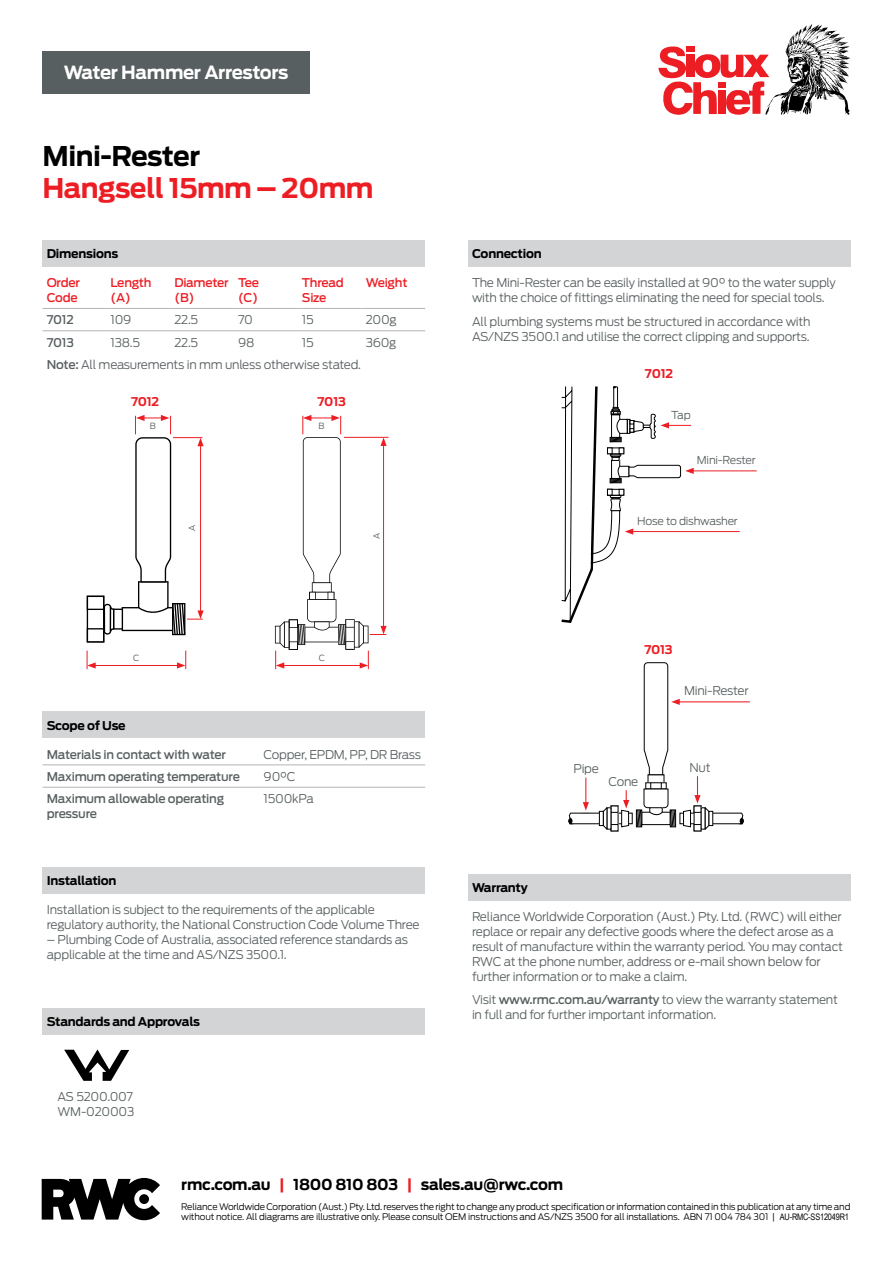
<style>
.page{position:relative;width:893px;height:1263px;background:#fff}
.page>*{position:absolute;margin:0;border:0;box-sizing:border-box;transform-origin:0 0}
.t1{font:700 27px "Antenna";letter-spacing:-.02em;color:#ed1d24}
.t2{font:700 27px "Antenna";letter-spacing:-.02em;color:#000}
.t3{font:700 18px "Antenna";letter-spacing:-.02em;color:#fff}
.t4{font:700 15px "Antenna";letter-spacing:-.02em;color:#000}
.t5{font:300 12px/15px "Antenna";letter-spacing:-.02em;color:#585f60}
.t6{font:500 12px/15px "Antenna";letter-spacing:-.02em;color:#585f60}
.t7{font:700 12px "Antenna";letter-spacing:-.02em;color:#000}
.t8{font:500 12px/15px "Antenna";letter-spacing:-.02em;color:#ed1d24}
.t9{font:700 12px "Antenna";letter-spacing:-.02em;color:#ed1d24}
.t10{font:300 10.95px "Antenna";letter-spacing:-.02em;color:#585f60}
.t11{font:300 9px/10.5px "Antenna";letter-spacing:-.02em;color:#000}
.t12{font:300 8.55px "Antenna";color:#585f60}
.s1{font-weight:500}
.s2{color:#ed1d24}
.s3{font-family:"Arial Narrow";font-weight:400}
</style>
<div class="page">
<svg style="left:658px;top:24px;width:192px;height:91px"></svg>
<div style="left:43px;top:51px;width:267px;height:42px;background:#585f60"></div>
<svg style="left:42px;top:1178px;width:118px;height:42px"></svg>
<div style="left:43px;top:1008px;width:382px;height:26px;background:#d3d4d5"></div>
<svg style="left:64px;top:1049px;width:65px;height:32px"></svg>
<div style="left:43px;top:867px;width:382px;height:27px;background:#d3d4d5"></div>
<div style="left:43px;top:712px;width:382px;height:26px;background:#d3d4d5"></div>
<hr style="left:43px;top:765px;width:216px;height:1px;background:#b2b5b6">
<hr style="left:259px;top:765px;width:166px;height:1px;background:#b2b5b6">
<hr style="left:43px;top:787px;width:216px;height:1px;background:#b2b5b6">
<hr style="left:259px;top:787px;width:166px;height:1px;background:#b2b5b6">
<div style="left:468px;top:874px;width:382px;height:26px;background:#d3d4d5"></div>
<div style="left:468px;top:240px;width:382px;height:27px;background:#d3d4d5"></div>
<hr style="left:691px;top:470px;width:66px;height:1px;background:#ed1d24">
<hr style="left:631px;top:531px;width:109px;height:1px;background:#ed1d24">
<svg style="left:561px;top:386px;width:133px;height:237px"></svg>
<div style="left:611px;top:824px;width:7px;height:7px;border:1px solid #000"></div>
<div style="left:694px;top:824px;width:7px;height:7px;border:1px solid #000"></div>
<hr style="left:677px;top:701px;width:73px;height:1px;background:#ed1d24">
<svg style="left:568px;top:662px;width:177px;height:168px"></svg>
<div style="left:43px;top:240px;width:382px;height:27px;background:#d3d4d5"></div>
<hr style="left:43px;top:308px;width:63px;height:1px;background:#b2b5b6">
<hr style="left:106px;top:308px;width:64px;height:1px;background:#b2b5b6">
<hr style="left:170px;top:308px;width:64px;height:1px;background:#b2b5b6">
<hr style="left:43px;top:331px;width:63px;height:1px;background:#b2b5b6">
<hr style="left:106px;top:331px;width:64px;height:1px;background:#b2b5b6">
<hr style="left:170px;top:331px;width:64px;height:1px;background:#b2b5b6">
<hr style="left:234px;top:331px;width:64px;height:1px;background:#b2b5b6">
<hr style="left:298px;top:331px;width:63px;height:1px;background:#b2b5b6">
<hr style="left:361px;top:331px;width:64px;height:1px;background:#b2b5b6">
<hr style="left:234px;top:308px;width:64px;height:1px;background:#b2b5b6">
<hr style="left:298px;top:308px;width:63px;height:1px;background:#b2b5b6">
<hr style="left:361px;top:308px;width:64px;height:1px;background:#b2b5b6">
<svg style="left:87px;top:415px;width:117px;height:227px"></svg>
<hr style="left:93px;top:665px;width:86px;height:1px;background:#ed1d24">
<svg style="left:177px;top:651px;width:9px;height:18px"></svg>
<svg style="left:87px;top:651px;width:9px;height:18px"></svg>
<hr style="left:344px;top:437px;width:44px;height:1px;background:#ed1d24">
<svg style="left:275px;top:415px;width:112px;height:254px"></svg>
<h2 class="t3" style="left:64px;top:62px;width:226px">Water Hammer Arrestors</h2>
<h1 class="t2" style="left:43px;top:140px;width:159px">Mini-Rester</h1>
<h1 class="t1" style="left:43px;top:172px;width:333px">Hangsell 15mm – 20mm</h1>
<p class="t7" style="left:47px;top:247px;width:73px">Dimensions</p>
<p class="t8" style="left:47px;top:275px;width:35px">Order<br>Code</p>
<p class="t8" style="left:111px;top:275px;width:43px">Length (A)</p>
<p class="t8" style="left:174px;top:275px;width:56px">Diameter (B)</p>
<p class="t8" style="left:238px;top:275px;width:23px">Tee (C)</p>
<p class="t8" style="left:302px;top:275px;width:43px">Thread<br>Size</p>
<p class="t8" style="left:366px;top:275px;width:43px">Weight</p>
<p class="t6" style="left:47px;top:313px;width:29px">7012</p>
<p class="t5" style="left:111px;top:313px;width:22px">109</p>
<p class="t5" style="left:174px;top:313px;width:25px">22.5</p>
<p class="t5" style="left:238px;top:313px;width:16px">70</p>
<p class="t5" style="left:302px;top:313px;width:13px">15</p>
<p class="t5" style="left:366px;top:313px;width:33px">200g</p>
<p class="t6" style="left:47px;top:335px;width:29px">7013</p>
<p class="t5" style="left:111px;top:335px;width:31px">138.5</p>
<p class="t5" style="left:174px;top:335px;width:25px">22.5</p>
<p class="t5" style="left:238px;top:335px;width:18px">98</p>
<p class="t5" style="left:302px;top:335px;width:13px">15</p>
<p class="t5" style="left:366px;top:335px;width:32px">360g</p>
<p class="t5" style="left:47px;top:357px;width:316px"><span class="s1">Note:</span> All measurements in mm unless otherwise stated.</p>
<p class="t9" style="left:131px;top:395px;width:30px">7012</p>
<p class="t9" style="left:318px;top:395px;width:30px">7013</p>
<p class="t12" style="left:150px;top:420px;width:7px">B</p>
<p class="t12" style="left:318px;top:420px;width:7px">B</p>
<p class="t12" style="left:187px;top:531px;width:8px;rotate:-90deg">A</p>
<p class="t12" style="left:372px;top:539px;width:8px;rotate:-90deg">A</p>
<p class="t12" style="left:133px;top:653px;width:8px">C</p>
<p class="t12" style="left:319px;top:653px;width:8px">C</p>
<p class="t7" style="left:47px;top:718px;width:80px">Scope of Use</p>
<p class="t6" style="left:47px;top:747px;width:181px">Materials in contact with water</p>
<p class="t5" style="left:264px;top:747px;width:159px">Copper, EPDM, PP, DR Brass</p>
<p class="t6" style="left:47px;top:769px;width:195px">Maximum operating temperature</p>
<p class="t5" style="left:264px;top:769px;width:33px">90°C</p>
<p class="t6" style="left:47px;top:791px;width:179px">Maximum allowable operating pressure</p>
<p class="t5" style="left:264px;top:791px;width:52px">1500kPa</p>
<p class="t7" style="left:47px;top:874px;width:71px">Installation</p>
<p class="t5" style="left:47px;top:902px;width:374px">Installation is subject to the requirements of the applicable regulatory authority, the National Construction Code Volume Three</p>
<p class="t5" style="left:47px;top:932px;width:363px">– Plumbing Code of Australia, associated reference standards as applicable at the time and AS/NZS 3500.1.</p>
<p class="t7" style="left:47px;top:1014px;width:155px">Standards and Approvals</p>
<p class="t5" style="left:58px;top:1089px;width:78px">AS 5200.007<br>WM-020003</p>
<p class="t7" style="left:472px;top:247px;width:71px">Connection</p>
<p class="t5" style="left:472px;top:275px;width:365px">The Mini-Rester can be easily installed at 90° to the water supply with the choice of fittings eliminating the need for special tools.</p>
<p class="t5" style="left:472px;top:314px;width:340px">All plumbing systems must be structured in accordance with<br>AS/NZS 3500.1 and utilise the correct clipping and supports.</p>
<p class="t9" style="left:645px;top:366px;width:30px">7012</p>
<p class="t10" style="left:671px;top:408px;width:21px">Tap</p>
<p class="t10" style="left:697px;top:454px;width:60px">Mini-Rester</p>
<p class="t10" style="left:637px;top:514px;width:102px">Hose to dishwasher</p>
<p class="t9" style="left:644px;top:642px;width:30px">7013</p>
<p class="t5" style="left:684px;top:683px;width:66px">Mini-Rester</p>
<p class="t5" style="left:573px;top:762px;width:27px">Pipe</p>
<p class="t5" style="left:689px;top:760px;width:23px">Nut</p>
<p class="t5" style="left:609px;top:774px;width:31px">Cone</p>
<p class="t7" style="left:472px;top:880px;width:57px">Warranty</p>
<p class="t5" style="left:472px;top:909px;width:372px">Reliance Worldwide Corporation (Aust.) Pty. Ltd. (RWC) will either replace or repair any defective goods where the defect arose as a result of manufacture within the warranty period. You may contact RWC at the phone number, address or e-mail shown below for further information or to make a claim.</p>
<p class="t5" style="left:472px;top:992px;width:367px">Visit <span class="s1">www.rmc.com.au/warranty</span> to view the warranty statement in full and for further important information.</p>
<p class="t4" style="left:181px;top:1175px;width:383px">rmc.com.au <span class="s2">|</span> 1800 810 803 <span class="s2">|</span> sales.au@rwc.com</p>
<p class="t11" style="left:181px;top:1201px;width:671px">Reliance Worldwide Corporation (Aust.) Pty. Ltd. reserves the right to change any product specification or information contained in this publication at any time and without notice. All diagrams are illustrative only. Please consult OEM instructions and AS/NZS 3500 for all installations. ABN 71 004 784 301 | <span class="s3">AU-RMC-SS12049R1</span></p>
</div>
